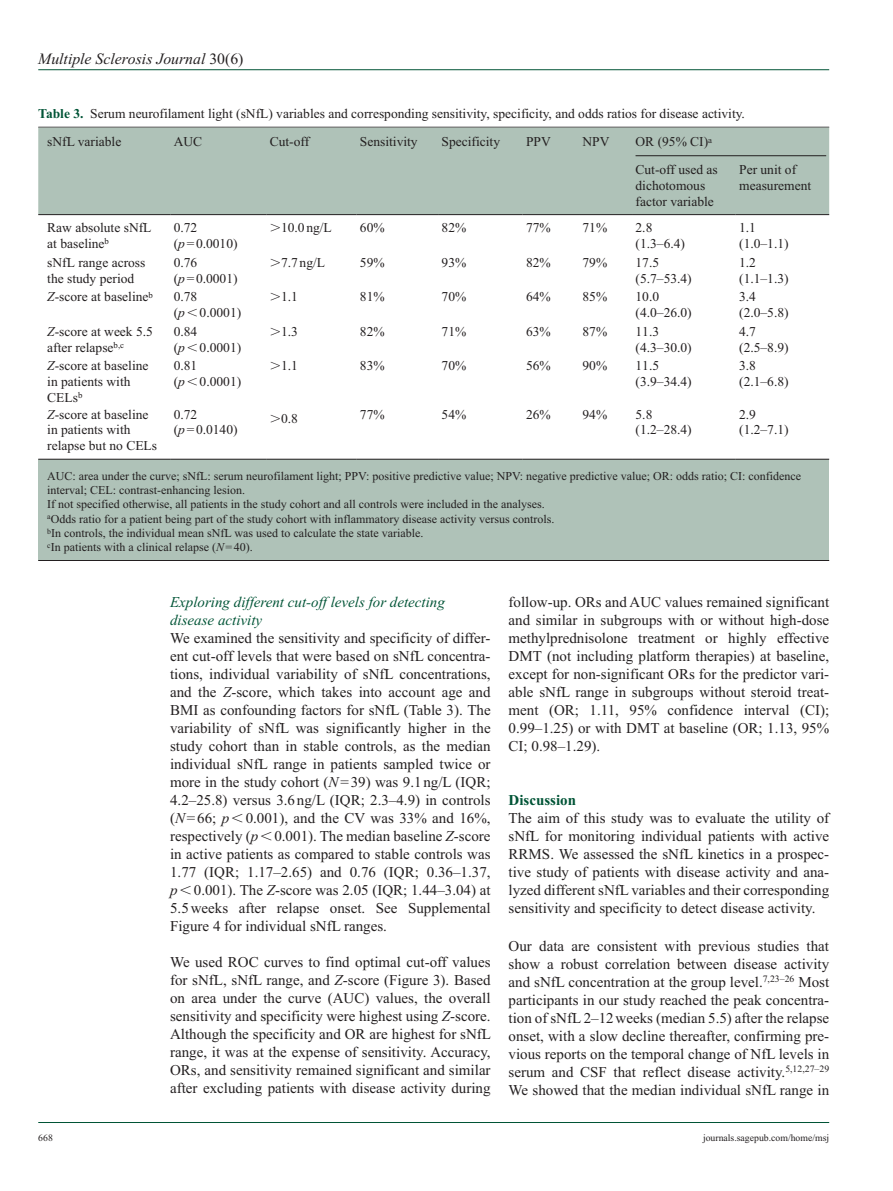
<style>
.page{position:relative;width:893px;height:1191px;background:#fff}
.page>*{position:absolute;margin:0;border:0;box-sizing:border-box;transform-origin:0 0}
.t1{font:italic 15.75px "Times New Roman";color:#231f20}
.t2{font:15px/18px "Times New Roman";color:#231f20;text-align:justify}
.t3{font:italic 15px/18px "Times New Roman";color:#015436}
.t4{font:700 15px "Times New Roman";color:#015436}
.t5{font:13.5px/15.8px "Times New Roman";color:#231f20}
.t6{font:12px/14.2px "Times New Roman";color:#231f20}
.t7{font:9.75px "Times New Roman";color:#231f20}
.s1{font-style:normal}
.s2{font-weight:700;color:#015436}
.s3{font-style:italic}
</style>
<div class="page">
<hr style="left:38px;top:69px;width:791px;height:1px;background:#015436">
<hr style="left:38px;top:1122px;width:791px;height:1px;background:#015436">
<div style="left:38px;top:459px;width:791px;height:101px;background:#afc2b8"></div>
<hr style="left:38px;top:127px;width:791px;height:1px;background:#231f20">
<hr style="left:38px;top:560px;width:791px;height:1px;background:#231f20">
<div style="left:38px;top:128px;width:791px;height:86px;background:#afc2b8"></div>
<hr style="left:632px;top:214px;width:104px;height:1px;background:#231f20">
<hr style="left:736px;top:214px;width:93px;height:1px;background:#231f20">
<hr style="left:38px;top:459px;width:132px;height:1px;background:#231f20">
<hr style="left:170px;top:459px;width:96px;height:1px;background:#231f20">
<hr style="left:266px;top:459px;width:90px;height:1px;background:#231f20">
<hr style="left:356px;top:459px;width:82px;height:1px;background:#231f20">
<hr style="left:438px;top:459px;width:85px;height:1px;background:#231f20">
<hr style="left:523px;top:459px;width:56px;height:1px;background:#231f20">
<hr style="left:579px;top:459px;width:53px;height:1px;background:#231f20">
<hr style="left:632px;top:459px;width:104px;height:1px;background:#231f20">
<hr style="left:736px;top:459px;width:93px;height:1px;background:#231f20">
<hr style="left:38px;top:214px;width:132px;height:1px;background:#231f20">
<hr style="left:170px;top:214px;width:96px;height:1px;background:#231f20">
<hr style="left:266px;top:214px;width:90px;height:1px;background:#231f20">
<hr style="left:356px;top:214px;width:82px;height:1px;background:#231f20">
<hr style="left:438px;top:214px;width:85px;height:1px;background:#231f20">
<hr style="left:523px;top:214px;width:56px;height:1px;background:#231f20">
<hr style="left:579px;top:214px;width:53px;height:1px;background:#231f20">
<hr style="left:635px;top:155px;width:191px;height:1px;background:#231f20">
<p class="t1" style="left:38px;top:50px;width:207px">Multiple Sclerosis Journal <span class="s1">30(6)</span></p>
<p class="t5" style="left:47px;top:99px;width:699px;line-height:28.5px;text-indent:-9px"><span class="s2">Table 3.</span> Serum neurofilament light (sNfL) variables and corresponding sensitivity, specificity, and odds ratios for disease activity. sNfL variable</p>
<p class="t5" style="left:174px;top:134px;width:30px">AUC</p>
<p class="t5" style="left:270px;top:134px;width:41px">Cut-off</p>
<p class="t5" style="left:360px;top:134px;width:59px">Sensitivity</p>
<p class="t5" style="left:442px;top:134px;width:60px">Specificity</p>
<p class="t5" style="left:526px;top:134px;width:26px">PPV</p>
<p class="t5" style="left:582px;top:134px;width:29px">NPV</p>
<p class="t5" style="left:635px;top:128px;width:84px;line-height:27.8px">OR (95% CI)<sup>a<br></sup>Cut-off used as</p>
<p class="t5" style="left:635px;top:177px;width:80px">dichotomous factor variable</p>
<p class="t5" style="left:739px;top:162px;width:73px">Per unit of measurement</p>
<p class="t5" style="left:47px;top:220px;width:106px">Raw absolute sNfL at baseline<sup>b</sup></p>
<p class="t5" style="left:174px;top:220px;width:65px">0.72 (<span class="s3">p</span>=0.0010)</p>
<p class="t5" style="left:281px;top:220px;width:52px">10.0ng/L</p>
<p class="t5" style="left:360px;top:220px;width:26px">60%</p>
<p class="t5" style="left:442px;top:220px;width:26px">82%</p>
<p class="t5" style="left:526px;top:220px;width:26px">77%</p>
<p class="t5" style="left:582px;top:220px;width:26px">71%</p>
<p class="t5" style="left:635px;top:220px;width:51px">2.8 (1.3–6.4)</p>
<p class="t5" style="left:739px;top:220px;width:51px">1.1 (1.0–1.1)</p>
<p class="t5" style="left:47px;top:254px;width:100px">sNfL range across the study period</p>
<p class="t5" style="left:174px;top:254px;width:65px">0.76 (<span class="s3">p</span>=0.0001)</p>
<p class="t5" style="left:281px;top:254px;width:46px">7.7 ng/L</p>
<p class="t5" style="left:360px;top:254px;width:26px">59%</p>
<p class="t5" style="left:442px;top:254px;width:26px">93%</p>
<p class="t5" style="left:526px;top:254px;width:26px">82%</p>
<p class="t5" style="left:582px;top:254px;width:26px">79%</p>
<p class="t5" style="left:635px;top:254px;width:58px">17.5 (5.7–53.4)</p>
<p class="t5" style="left:739px;top:254px;width:51px">1.2 (1.1–1.3)</p>
<p class="t5" style="left:47px;top:289px;width:107px"><span class="s3">Z</span>-score at baseline<sup>b</sup></p>
<p class="t5" style="left:174px;top:289px;width:69px">0.78<br>(<span class="s3">p</span> 0.0001)</p>
<p class="t5" style="left:281px;top:289px;width:18px">1.1</p>
<p class="t5" style="left:360px;top:289px;width:26px">81%</p>
<p class="t5" style="left:442px;top:289px;width:26px">70%</p>
<p class="t5" style="left:526px;top:289px;width:26px">64%</p>
<p class="t5" style="left:582px;top:289px;width:26px">85%</p>
<p class="t5" style="left:635px;top:289px;width:58px">10.0 (4.0–26.0)</p>
<p class="t5" style="left:739px;top:289px;width:51px">3.4 (2.0–5.8)</p>
<p class="t5" style="left:47px;top:323px;width:107px"><span class="s3">Z</span>-score at week 5.5 after relapse<sup>b,c</sup></p>
<p class="t5" style="left:174px;top:323px;width:69px">0.84<br>(<span class="s3">p</span> 0.0001)</p>
<p class="t5" style="left:281px;top:323px;width:18px">1.3</p>
<p class="t5" style="left:360px;top:323px;width:26px">82%</p>
<p class="t5" style="left:442px;top:323px;width:26px">71%</p>
<p class="t5" style="left:526px;top:323px;width:26px">63%</p>
<p class="t5" style="left:582px;top:323px;width:26px">87%</p>
<p class="t5" style="left:635px;top:323px;width:58px">11.3 (4.3–30.0)</p>
<p class="t5" style="left:739px;top:323px;width:51px">4.7 (2.5–8.9)</p>
<p class="t5" style="left:47px;top:358px;width:103px"><span class="s3">Z</span>-score at baseline in patients with<br>CELs<sup>b</sup></p>
<p class="t5" style="left:174px;top:358px;width:69px">0.81<br>(<span class="s3">p</span> 0.0001)</p>
<p class="t5" style="left:281px;top:358px;width:18px">1.1</p>
<p class="t5" style="left:360px;top:358px;width:26px">83%</p>
<p class="t5" style="left:442px;top:358px;width:26px">70%</p>
<p class="t5" style="left:526px;top:358px;width:26px">56%</p>
<p class="t5" style="left:582px;top:358px;width:26px">90%</p>
<p class="t5" style="left:635px;top:358px;width:58px">11.5 (3.9–34.4)</p>
<p class="t5" style="left:739px;top:358px;width:51px">3.8 (2.1–6.8)</p>
<p class="t5" style="left:47px;top:406px;width:111px"><span class="s3">Z</span>-score at baseline in patients with relapse but no CELs</p>
<p class="t5" style="left:174px;top:406px;width:65px">0.72 (<span class="s3">p</span>=0.0140)</p>
<p class="t5" style="left:281px;top:410px;width:18px">0.8</p>
<p class="t5" style="left:360px;top:406px;width:26px">77%</p>
<p class="t5" style="left:442px;top:406px;width:26px">54%</p>
<p class="t5" style="left:526px;top:406px;width:26px">26%</p>
<p class="t5" style="left:582px;top:406px;width:26px">94%</p>
<p class="t5" style="left:635px;top:406px;width:58px">5.8 (1.2–28.4)</p>
<p class="t5" style="left:739px;top:406px;width:51px">2.9 (1.2–7.1)</p>
<p class="t6" style="left:47px;top:468px;width:755px">AUC: area under the curve; sNfL: serum neurofilament light; PPV: positive predictive value; NPV: negative predictive value; OR: odds ratio; CI: confidence interval; CEL: contrast-enhancing lesion.<br>If not specified otherwise, all patients in the study cohort and all controls were included in the analyses.<br><sup>a</sup>Odds ratio for a patient being part of the study cohort with inflammatory disease activity versus controls.<br><sup>b</sup>In controls, the individual mean sNfL was used to calculate the state variable.<br><sup>c</sup>In patients with a clinical relapse (<span class="s3">N</span>=40).</p>
<p class="t3" style="left:170px;top:593px;width:276px">Exploring different cut-off levels for detecting disease activity</p>
<p class="t2" style="left:170px;top:629px;width:322px">We examined the sensitivity and specificity of differ&shy;ent cut-off levels that were based on sNfL concentra&shy;tions, individual variability of sNfL concentrations, and the <span class="s3">Z</span>-score, which takes into account age and BMI as confounding factors for sNfL (Table 3). The variability of sNfL was significantly higher in the study cohort than in stable controls, as the median individual sNfL range in patients sampled twice or more in the study cohort (<span class="s3">N</span>=39) was 9.1 ng/L (IQR; 4.2–25.8) versus 3.6 ng/L (IQR; 2.3–4.9) in controls (<span class="s3">N</span>=66; <span class="s3">p</span> 0.001), and the CV was 33% and 16%, respectively (<span class="s3">p</span> 0.001). The median baseline <span class="s3">Z</span>-score in active patients as compared to stable controls was 1.77 (IQR; 1.17–2.65) and 0.76 (IQR; 0.36–1.37, <span class="s3">p</span> 0.001). The <span class="s3">Z</span>-score was 2.05 (IQR; 1.44–3.04) at 5.5weeks after relapse onset. See Supplemental Figure 4 for individual sNfL ranges.</p>
<p class="t2" style="left:170px;top:953px;width:323px">We used ROC curves to find optimal cut-off values for sNfL, sNfL range, and <span class="s3">Z</span>-score (Figure 3). Based on area under the curve (AUC) values, the overall sensitivity and specificity were highest using <span class="s3">Z</span>-score.<br>Although the specificity and OR are highest for sNfL range, it was at the expense of sensitivity. Accuracy, ORs, and sensitivity remained significant and similar after excluding patients with disease activity during</p>
<p class="t2" style="left:509px;top:593px;width:322px">follow-up. ORs and AUC values remained significant and similar in subgroups with or without high-dose methylprednisolone treatment or highly effective DMT (not including platform therapies) at baseline, except for non-significant ORs for the predictor vari&shy;able sNfL range in subgroups without steroid treat&shy;ment (OR; 1.11, 95% confidence interval (CI); 0.99–1.25) or with DMT at baseline (OR; 1.13, 95% CI; 0.98–1.29).</p>
<p class="t4" style="left:509px;top:791px;width:69px">Discussion</p>
<p class="t2" style="left:509px;top:809px;width:322px">The aim of this study was to evaluate the utility of sNfL for monitoring individual patients with active RRMS. We assessed the sNfL kinetics in a prospec&shy;tive study of patients with disease activity and ana&shy;lyzed different sNfL variables and their corresponding sensitivity and specificity to detect disease activity.</p>
<p class="t2" style="left:509px;top:936px;width:322px">Our data are consistent with previous studies that show a robust correlation between disease activity and sNfL concentration at the group level.<sup>7,23–26</sup> Most participants in our study reached the peak concentra&shy;tion of sNfL 2–12weeks (median 5.5) after the relapse onset, with a slow decline thereafter, confirming pre&shy;vious reports on the temporal change of NfL levels in serum and CSF that reflect disease activity.<sup>5,12,27–29<br></sup>We showed that the median individual sNfL range in</p>
<p class="t7" style="left:38px;top:1132px;width:16px">668</p>
<p class="t7" style="left:703px;top:1132px;width:128px">journals.sagepub.com/home/msj</p>
</div>
